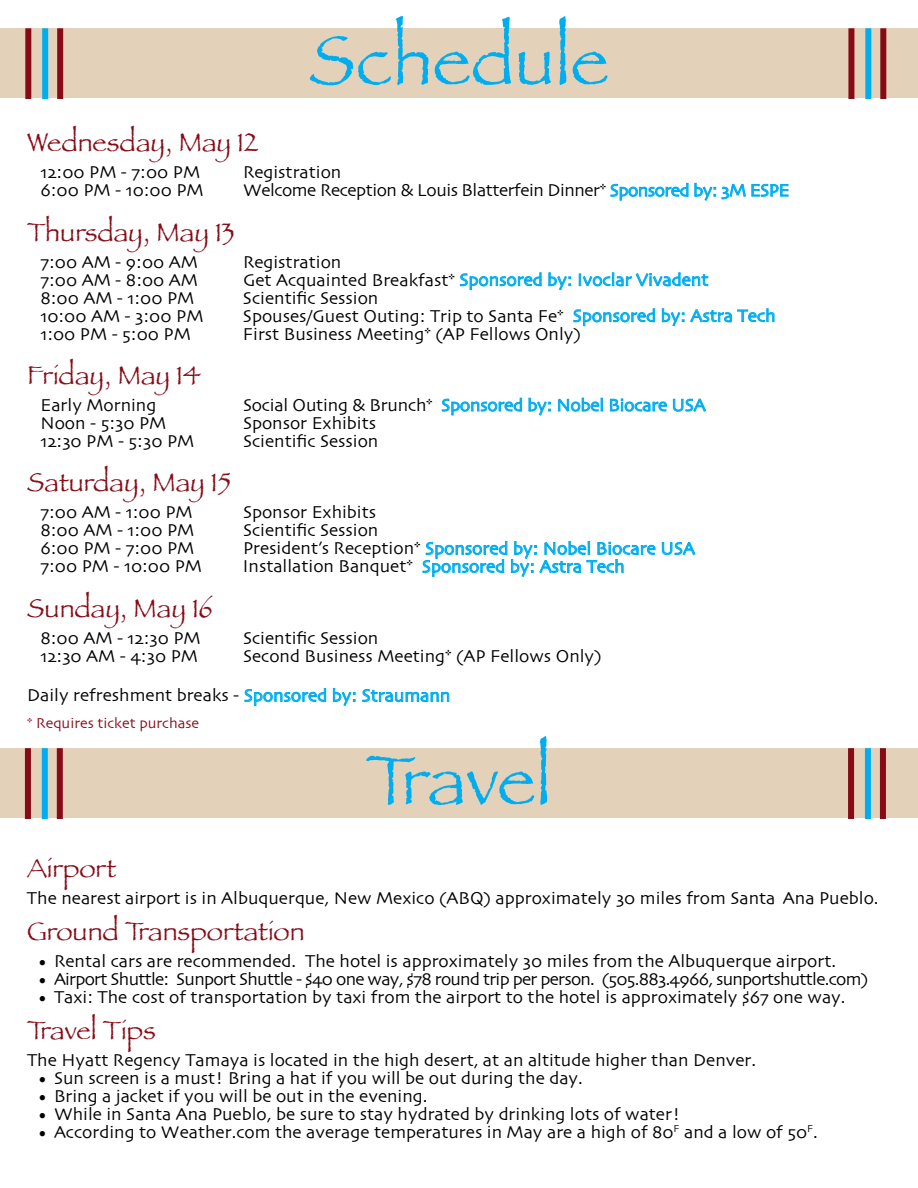
<style>
.page{position:relative;width:918px;height:1188px;background:#fff}
.page>*{position:absolute;margin:0;border:0;box-sizing:border-box;transform-origin:0 0}
.t1{font:72px "Papyrus";color:#00aeef}
.t2{font:27px "Papyrus";color:#860b17}
.t3{font:18px/39.6px "Skia";color:#000}
.t4{font:18px "Skia";color:#00aeef}
.t5{font:18px "Skia";letter-spacing:-.04em;color:#000}
.t6{font:18px "Skia";letter-spacing:-.025em;color:#000}
.t7{font:15px "Skia";color:#860b17}
.s1{color:#00aeef}
.s2{color:#000}
</style>
<div class="page">
<div style="left:0;top:28px;width:918px;height:70px;background:#e4d1ba"></div>
<div style="left:25px;top:28px;width:6px;height:70px;background:#860b17"></div>
<div style="left:57px;top:28px;width:6px;height:70px;background:#860b17"></div>
<div style="left:42px;top:28px;width:6px;height:70px;background:#00aeef"></div>
<div style="left:848px;top:28px;width:6px;height:70px;background:#860b17"></div>
<div style="left:880px;top:28px;width:6px;height:70px;background:#860b17"></div>
<div style="left:865px;top:28px;width:6px;height:70px;background:#00aeef"></div>
<svg style="left:610px;top:182px;width:179px;height:19px"></svg>
<svg style="left:460px;top:272px;width:82px;height:19px"></svg>
<svg style="left:548px;top:272px;width:227px;height:55px"></svg>
<svg style="left:442px;top:397px;width:80px;height:19px"></svg>
<svg style="left:528px;top:397px;width:23px;height:19px"></svg>
<svg style="left:558px;top:397px;width:45px;height:15px"></svg>
<svg style="left:610px;top:398px;width:57px;height:14px"></svg>
<svg style="left:673px;top:398px;width:33px;height:14px"></svg>
<svg style="left:662px;top:542px;width:34px;height:14px"></svg>
<svg style="left:422px;top:541px;width:234px;height:36px"></svg>
<svg style="left:244px;top:688px;width:82px;height:18px"></svg>
<svg style="left:333px;top:688px;width:23px;height:18px"></svg>
<svg style="left:362px;top:689px;width:88px;height:14px"></svg>
<div style="left:0;top:748px;width:917px;height:70px;background:#e4d1ba"></div>
<div style="left:25px;top:748px;width:6px;height:70px;background:#860b17"></div>
<div style="left:57px;top:748px;width:6px;height:70px;background:#860b17"></div>
<div style="left:42px;top:748px;width:6px;height:70px;background:#00aeef"></div>
<div style="left:848px;top:748px;width:6px;height:70px;background:#860b17"></div>
<div style="left:880px;top:748px;width:6px;height:70px;background:#860b17"></div>
<div style="left:865px;top:748px;width:6px;height:70px;background:#00aeef"></div>
<h1 class="t1" style="left:309px;top:17px;width:301px">Schedule</h1>
<h2 class="t2" style="left:27px;top:126px;width:232px">Wednesday, May 12</h2>
<p class="t3" style="left:40px;top:154px;width:161px">12:00 PM - 7:00 PM</p>
<p class="t3" style="left:243px;top:154px;width:100px">Registration</p>
<p class="t3" style="left:40px;top:172px;width:165px">6:00 PM - 10:00 PM</p>
<p class="t6" style="left:243px;top:180px;width:548px">Welcome Reception &amp; Louis Blatterfein Dinner* <span class="s1">Sponsored by: 3M ESPE</span></p>
<h2 class="t2" style="left:27px;top:216px;width:209px">Thursday, May 13</h2>
<p class="t3" style="left:40px;top:243px;width:159px">7:00 AM - 9:00 AM</p>
<p class="t3" style="left:243px;top:243px;width:100px">Registration</p>
<p class="t3" style="left:40px;top:261px;width:159px">7:00 AM - 8:00 AM</p>
<p class="t4" style="left:243px;top:269px;width:467px"><span class="s2">Get Acquainted Breakfast*</span> Sponsored by: Ivoclar Vivadent</p>
<p class="t3" style="left:40px;top:279px;width:155px">8:00 AM - 1:00 PM</p>
<p class="t3" style="left:243px;top:279px;width:137px">Scientific Session</p>
<p class="t3" style="left:40px;top:297px;width:164px">10:00 AM - 3:00 PM</p>
<p class="t3" style="left:243px;top:297px;width:534px">Spouses/Guest Outing: Trip to Santa Fe* <span class="s1">Sponsored by: Astra Tech</span></p>
<p class="t3" style="left:40px;top:315px;width:152px">1:00 PM - 5:00 PM</p>
<p class="t3" style="left:243px;top:315px;width:340px">First Business Meeting* (AP Fellows Only)</p>
<h2 class="t2" style="left:27px;top:359px;width:175px">Friday, May 14</h2>
<p class="t3" style="left:40px;top:386px;width:117px">Early Morning</p>
<p class="t4" style="left:243px;top:394px;width:464px"><span class="s2">Social Outing &amp; Brunch*</span> Sponsored by: Nobel Biocare USA</p>
<p class="t3" style="left:41px;top:404px;width:127px">Noon - 5:30 PM</p>
<p class="t3" style="left:243px;top:404px;width:135px">Sponsor Exhibits</p>
<p class="t3" style="left:41px;top:422px;width:155px">12:30 PM - 5:30 PM</p>
<p class="t3" style="left:243px;top:422px;width:137px">Scientific Session</p>
<h2 class="t2" style="left:27px;top:466px;width:205px">Saturday, May 15</h2>
<p class="t3" style="left:40px;top:494px;width:154px">7:00 AM - 1:00 PM</p>
<p class="t3" style="left:243px;top:494px;width:135px">Sponsor Exhibits</p>
<p class="t3" style="left:40px;top:512px;width:155px">8:00 AM - 1:00 PM</p>
<p class="t3" style="left:243px;top:512px;width:137px">Scientific Session</p>
<p class="t3" style="left:40px;top:530px;width:155px">6:00 PM - 7:00 PM</p>
<p class="t4" style="left:243px;top:538px;width:454px"><span class="s2">President’s Reception*</span> Sponsored by: Nobel Biocare USA</p>
<p class="t3" style="left:40px;top:548px;width:163px">7:00 PM - 10:00 PM</p>
<p class="t4" style="left:243px;top:556px;width:383px"><span class="s2">Installation Banquet*</span> Sponsored by: Astra Tech</p>
<h2 class="t2" style="left:27px;top:592px;width:188px">Sunday, May 16</h2>
<p class="t3" style="left:40px;top:619px;width:162px">8:00 AM - 12:30 PM</p>
<p class="t3" style="left:243px;top:619px;width:137px">Scientific Session</p>
<p class="t3" style="left:40px;top:637px;width:159px">12:30 AM - 4:30 PM</p>
<p class="t3" style="left:27px;top:637px;width:576px;text-indent:216px">Second Business Meeting* (AP Fellows Only)<br>Daily refreshment breaks - <span class="s1">Sponsored by: Straumann</span></p>
<p class="t7" style="left:27px;top:715px;width:174px">* Requires ticket purchase</p>
<h1 class="t1" style="left:366px;top:737px;width:187px">Travel</h1>
<h2 class="t2" style="left:27px;top:852px;width:91px">Airport</h2>
<p class="t3" style="left:27px;top:880px;width:853px">The nearest airport is in Albuquerque, New Mexico (ABQ) approximately 30 miles from Santa Ana Pueblo.</p>
<h2 class="t2" style="left:27px;top:915px;width:279px">Ground Transportation</h2>
<p class="t3" style="left:38px;top:943px;width:800px">• Rental cars are recommended. The hotel is approximately 30 miles from the Albuquerque airport.</p>
<p class="t5" style="left:38px;top:969px;width:832px">• Airport Shuttle: Sunport Shuttle - $40 one way, $78 round trip per person. (505.883.4966, sunportshuttle.com)</p>
<p class="t3" style="left:38px;top:979px;width:810px">• Taxi: The cost of transportation by taxi from the airport to the hotel is approximately $67 one way.</p>
<h2 class="t2" style="left:27px;top:1014px;width:130px">Travel Tips</h2>
<p class="t3" style="left:27px;top:1042px;width:731px">The Hyatt Regency Tamaya is located in the high desert, at an altitude higher than Denver.</p>
<p class="t3" style="left:37px;top:1060px;width:547px">• Sun screen is a must! Bring a hat if you will be out during the day.</p>
<p class="t3" style="left:37px;top:1078px;width:392px">• Bring a jacket if you will be out in the evening.</p>
<p class="t3" style="left:37px;top:1096px;width:644px">• While in Santa Ana Pueblo, be sure to stay hydrated by drinking lots of water!</p>
<p class="t3" style="left:37px;top:1114px;width:782px">• According to Weather.com the average temperatures in May are a high of 80<sup>F</sup> and a low of 50<sup>F</sup>.</p>
</div>
